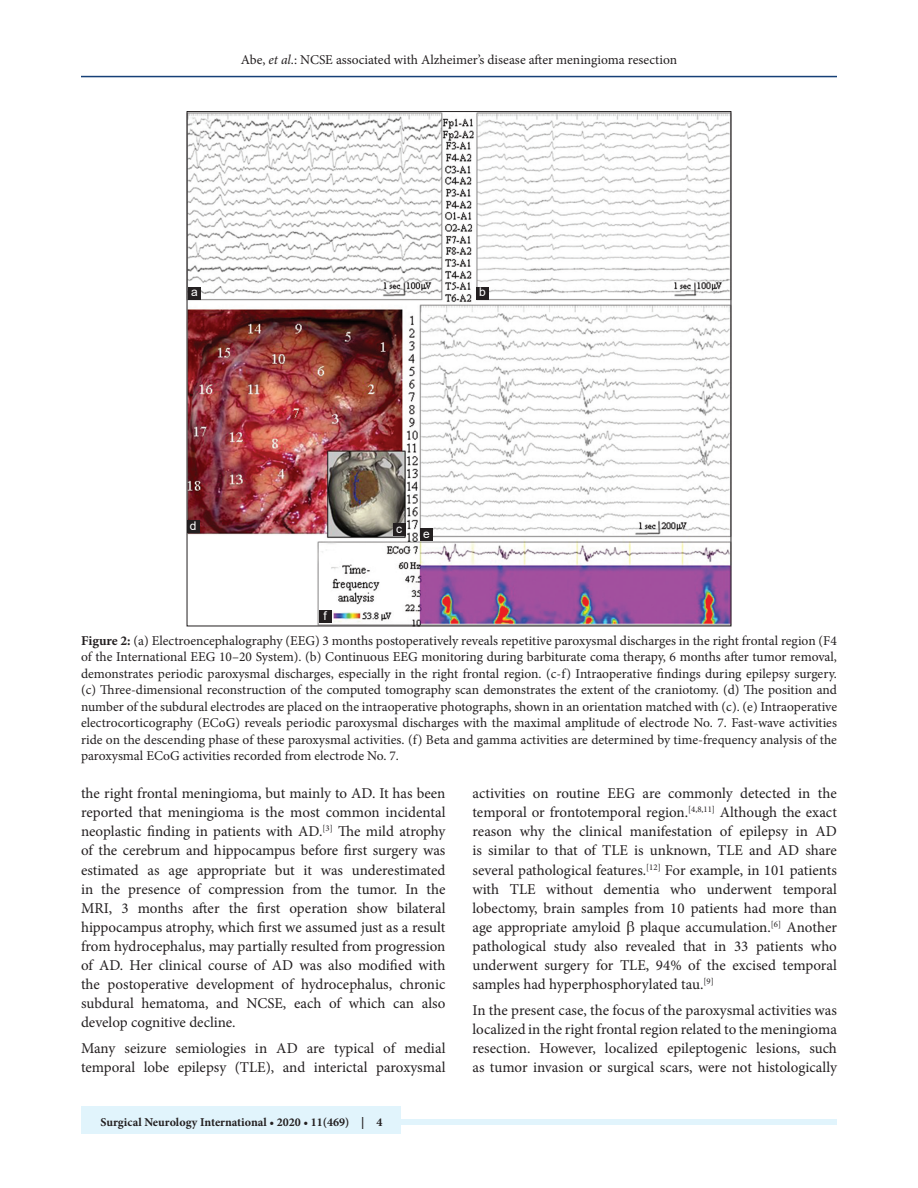
<style>
.page{position:relative;width:918px;height:1188px;background:#fff}
.page>*{position:absolute;margin:0;border:0;box-sizing:border-box;transform-origin:0 0}
.TX{font:15px/19px "Minion Pro";color:#231f20;text-align:justify}
.FGC{font:13.5px/16.5px "Minion Pro";color:#231f20;text-align:justify}
.t1{font:700 12px "Minion Pro";color:#231f20}
.LABEL{font:12px "Arial";color:#fff}
.s1{font-style:italic}
.s2{font-weight:700}
</style>
<div class="page">
<hr style="left:81px;top:76px;width:756px;height:1px;background:#164077">
<div style="left:81px;top:1119px;width:756px;height:6px;background:#e1f4fc"></div>
<div style="left:81px;top:1106px;width:319px;height:28px;background:#e1f4fc"></div>
<img style="left:189px;top:113px;width:540px;height:511px">
<div style="left:188px;top:287px;width:13px;height:12px;background:#231f20"></div>
<div style="left:476px;top:287px;width:13px;height:12px;background:#231f20"></div>
<div style="left:393px;top:523px;width:13px;height:13px;background:#231f20"></div>
<div style="left:187px;top:520px;width:13px;height:13px;background:#231f20"></div>
<div style="left:319px;top:610px;width:13px;height:13px;background:#231f20"></div>
<div style="left:420px;top:528px;width:13px;height:13px;background:#231f20"></div>
<p class="FGC" style="left:241px;top:51px;width:438px">Abe, <span class="s1">et al</span>.: NCSE associated with Alzheimer’s disease after meningioma resection</p>
<p class="LABEL" style="left:191px;top:284px;width:8px">a</p>
<p class="LABEL" style="left:479px;top:284px;width:8px">b</p>
<p class="LABEL" style="left:190px;top:517px;width:8px">d</p>
<p class="LABEL" style="left:396px;top:521px;width:7px">c</p>
<p class="LABEL" style="left:423px;top:525px;width:8px">e</p>
<p class="LABEL" style="left:323px;top:608px;width:5px">f</p>
<p class="FGC" style="left:81px;top:632px;width:758px"><span class="s2">Figure 2:</span> (a) Electroencephalography (EEG) 3 months postoperatively reveals repetitive paroxysmal discharges in the right frontal region (F4 of the International EEG 10–20 System). (b) Continuous EEG monitoring during barbiturate coma therapy, 6 months after tumor removal, demonstrates periodic paroxysmal discharges, especially in the right frontal region. (c-f) Intraoperative findings during epilepsy surgery. (c) Three-dimensional reconstruction of the computed tomography scan demonstrates the extent of the craniotomy. (d) The position and number of the subdural electrodes are placed on the intraoperative photographs, shown in an orientation matched with (c). (e) Intraoperative electrocorticography (ECoG) reveals periodic paroxysmal discharges with the maximal amplitude of electrode No. 7. Fast-wave activities ride on the descending phase of these paroxysmal activities. (f) Beta and gamma activities are determined by time-frequency analysis of the paroxysmal ECoG activities recorded from electrode No. 7.</p>
<p class="TX" style="left:81px;top:784px;width:366px">the right frontal meningioma, but mainly to AD. It has been reported that meningioma is the most common incidental neoplastic finding in patients with AD.<sup>[3]</sup> The mild atrophy of the cerebrum and hippocampus before first surgery was estimated as age appropriate but it was underestimated in the presence of compression from the tumor. In the MRI, 3 months after the first operation show bilateral hippocampus atrophy, which first we assumed just as a result from hydrocephalus, may partially resulted from progression of AD. Her clinical course of AD was also modified with the postoperative development of hydrocephalus, chronic subdural hematoma, and NCSE, each of which can also develop cognitive decline.</p>
<p class="TX" style="left:81px;top:1039px;width:366px">Many seizure semiologies in AD are typical of medial temporal lobe epilepsy (TLE), and interictal paroxysmal</p>
<p class="t1" style="left:100px;top:1113px;width:284px">Surgical Neurology International • 2020 • 11(469) | 4</p>
<p class="TX" style="left:472px;top:784px;width:366px">activities on routine EEG are commonly detected in the temporal or frontotemporal region.<sup>[4,8,11]</sup> Although the exact reason why the clinical manifestation of epilepsy in AD is similar to that of TLE is unknown, TLE and AD share several pathological features.<sup>[12]</sup> For example, in 101 patients with TLE without dementia who underwent temporal lobectomy, brain samples from 10 patients had more than age appropriate amyloid</p>
<p class="TX" style="left:472px;top:917px;width:366px;text-indent:168px">plaque accumulation.<sup>[6]</sup> Another pathological study also revealed that in 33 patients who underwent surgery for TLE, 94% of the excised temporal samples had hyperphosphorylated tau.<sup>[9]</sup></p>
<p class="TX" style="left:472px;top:1001px;width:366px">In the present case, the focus of the paroxysmal activities was localized in the right frontal region related to the meningioma resection. However, localized epileptogenic lesions, such as tumor invasion or surgical scars, were not histologically</p>
</div>
